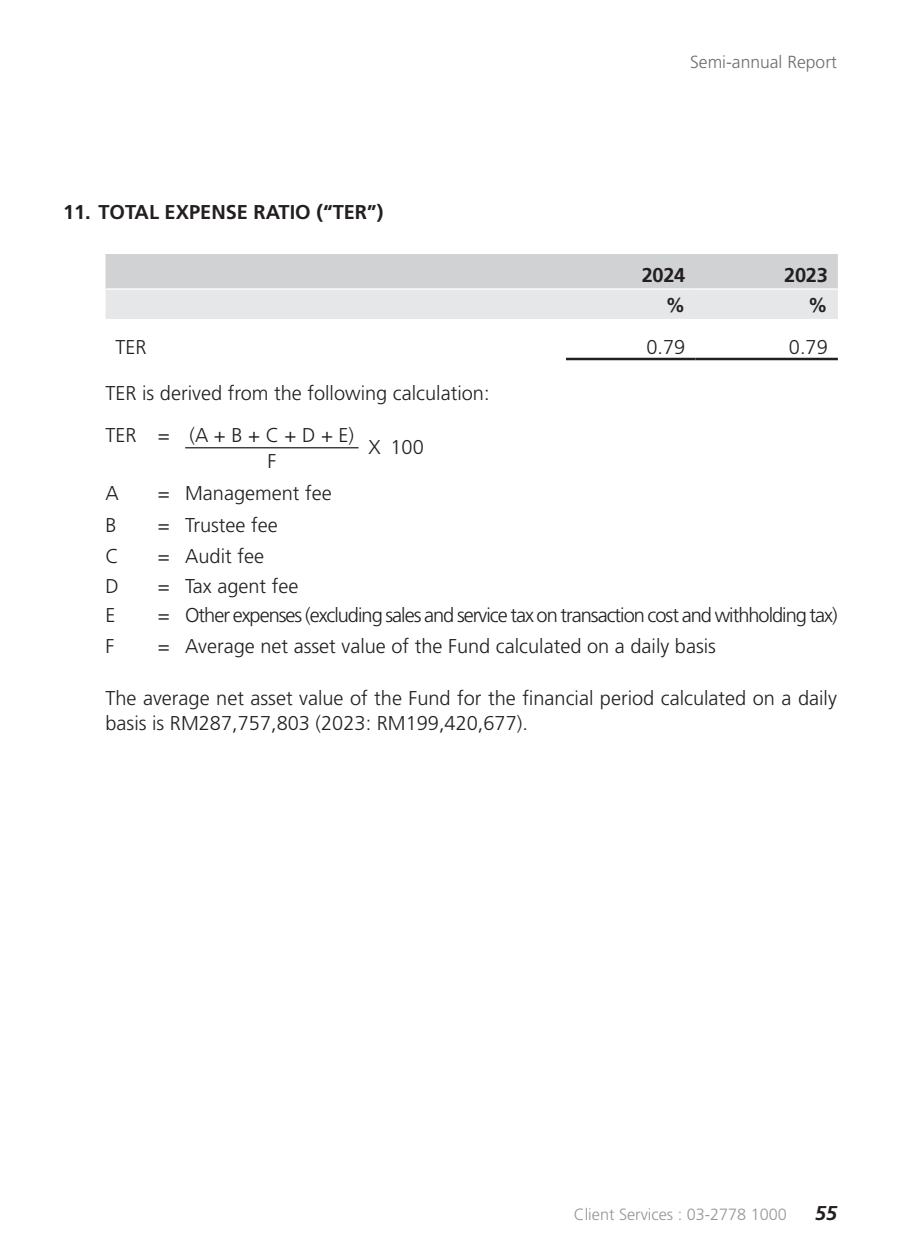
<style>
.page{position:relative;width:900px;height:1260px;background:#fff}
.page>*{position:absolute;margin:0;border:0;box-sizing:border-box;transform-origin:0 0}
.t1{font:300 20px/41.2px "Frutiger LT Std";color:#231f20}
.t2{font:300 20px "Frutiger LT Std";letter-spacing:-.05em;color:#231f20}
.t3{font:700 20px "Frutiger LT Std";color:#231f20}
.t4{font:italic 700 20px "Frutiger LT Std";color:#231f20}
.t5{font:300 17.5px "Frutiger LT Std";color:#6c6d70}
.t6{font:300 16.25px "Frutiger LT Std";color:#939598}
</style>
<div class="page">
<svg style="left:106px;top:254px;width:732px;height:65px;background:#dadbdd"></svg>
<hr style="left:106px;top:288px;width:460px;height:2px;background:#fff">
<hr style="left:566px;top:288px;width:129px;height:2px;background:#fff">
<hr style="left:695px;top:288px;width:143px;height:2px;background:#fff">
<hr style="left:566px;top:358px;width:129px;height:2px;background:#231f20">
<hr style="left:695px;top:358px;width:143px;height:2px;background:#231f20">
<hr style="left:185px;top:447px;width:174px;height:1px;background:#231f20">
<p class="t3" style="left:63px;top:200px;width:322px">11. TOTAL EXPENSE RATIO (“TER”)</p>
<p class="t5" style="left:690px;top:52px;width:148px">Semi-annual Report</p>
<p class="t3" style="left:642px;top:263px;width:45px">2024</p>
<p class="t3" style="left:784px;top:263px;width:45px">2023</p>
<p class="t3" style="left:665px;top:293px;width:21px">%</p>
<p class="t3" style="left:808px;top:293px;width:21px">%</p>
<p class="t1" style="left:116px;top:327px;width:33px">TER</p>
<p class="t1" style="left:646px;top:327px;width:40px">0.79</p>
<p class="t1" style="left:789px;top:327px;width:40px">0.79</p>
<p class="t1" style="left:106px;top:373px;width:386px">TER is derived from the following calculation:<br>TER = (A + B + C + D + E)</p>
<p class="t1" style="left:368px;top:427px;width:57px">X 100</p>
<p class="t1" style="left:267px;top:440px;width:10px">F</p>
<p class="t1" style="left:106px;top:473px;width:15px">A</p>
<p class="t1" style="left:158px;top:473px;width:176px">= Management fee</p>
<p class="t1" style="left:106px;top:505px;width:13px">B</p>
<p class="t1" style="left:158px;top:505px;width:121px">= Trustee fee</p>
<p class="t1" style="left:106px;top:536px;width:15px">C</p>
<p class="t1" style="left:158px;top:536px;width:108px">= Audit fee</p>
<p class="t1" style="left:106px;top:565px;width:15px">D</p>
<p class="t1" style="left:158px;top:565px;width:142px">= Tax agent fee</p>
<p class="t1" style="left:106px;top:595px;width:11px">E</p>
<p class="t2" style="left:158px;top:604px;width:681px">= Other expenses (excluding sales and service tax on transaction cost and withholding tax)</p>
<p class="t1" style="left:106px;top:626px;width:10px">F</p>
<p class="t1" style="left:158px;top:626px;width:560px">= Average net asset value of the Fund calculated on a daily basis</p>
<p class="t1" style="left:106px;top:686px;width:733px;line-height:25px">The average net asset value of the Fund for the financial period calculated on a daily basis is RM287,757,803 (2023: RM199,420,677).</p>
<p class="t6" style="left:574px;top:1205px;width:215px">Client Services : 03-2778 1000</p>
<p class="t4" style="left:815px;top:1201px;width:24px">55</p>
</div>
